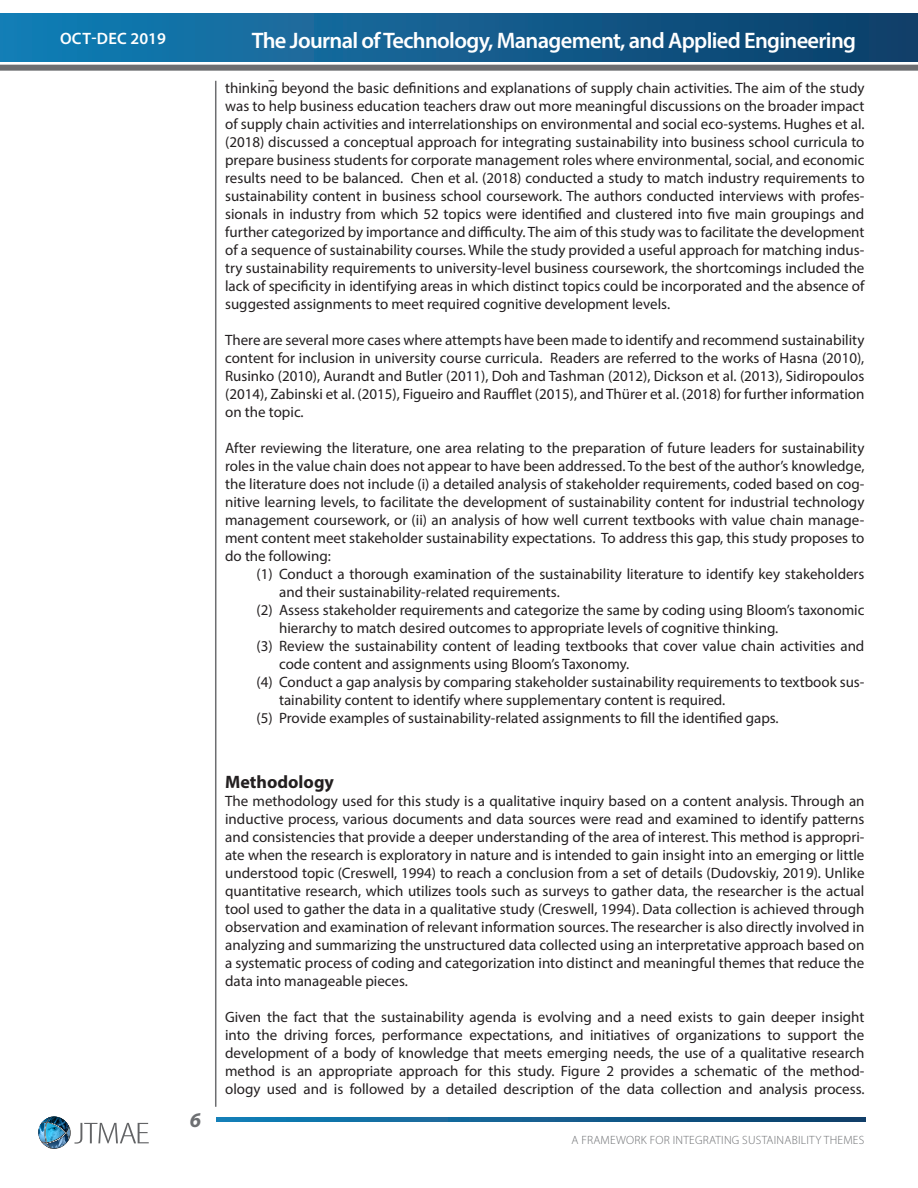
<style>
.page{position:relative;width:918px;height:1188px;background:#fff}
.page>*{position:absolute;margin:0;border:0;box-sizing:border-box;transform-origin:0 0}
.t1{font:600 22.5px "Myriad Pro";letter-spacing:-.03em;color:#fff}
.t2{font:italic 700 21px "Myriad Pro";color:#6d6f72}
.t3{font:700 18px "Myriad Pro";color:#231f20}
.t4{font:600 16.5px "Myriad Pro";letter-spacing:.02em;color:#fff}
.t5{font:15px/18px "Myriad Pro";color:#231f20;text-align:justify}
.t6{font:300 12px "Myriad Pro";letter-spacing:.02em;color:#6d6f72}
</style>
<div class="page">
<div style="left:0;top:65px;width:918px;height:6px;background:#6d6e71"></div>
<svg style="left:216px;top:1117px;width:649px;height:5px;background:#115f90"></svg>
<div style="left:0;top:14px;width:918px;height:48px;background:linear-gradient(to right,#157fb6,#0e3e69)"></div>
<hr style="left:917px;top:14px;width:1px;height:48px;background:#113f69">
<hr style="left:215px;top:81px;width:1px;height:1026px;background:#6d6e71">
<svg style="left:38px;top:1117px;width:111px;height:31px"></svg>
<p class="t4" style="left:60px;top:28px;width:107px">OCT-DEC 2019</p>
<p class="t1" style="left:252px;top:27px;width:606px">The Journal of Technology, Management, and Applied Engineering</p>
<p class="t5" style="left:225px;top:79px;width:641px">thinking beyond the basic definitions and explanations of supply chain activities. The aim of the study was to help business education teachers draw out more meaningful discussions on the broader impact of supply chain activities and interrelationships on environmental and social eco-systems. Hughes et al. (2018) discussed a conceptual approach for integrating sustainability into business school curricula to prepare business students for corporate management roles where environmental, social, and economic results need to be balanced. Chen et al. (2018) conducted a study to match industry requirements to sustainability content in business school coursework. The authors conducted interviews with profes&shy;sionals in industry from which 52 topics were identified and clustered into five main groupings and further categorized by importance and difficulty. The aim of this study was to facilitate the development of a sequence of sustainability courses. While the study provided a useful approach for matching indus&shy;try sustainability requirements to university-level business coursework, the shortcomings included the lack of specificity in identifying areas in which distinct topics could be incorporated and the absence of suggested assignments to meet required cognitive development levels.</p>
<p class="t5" style="left:225px;top:331px;width:641px">There are several more cases where attempts have been made to identify and recommend sustainability content for inclusion in university course curricula. Readers are referred to the works of Hasna (2010), Rusinko (2010), Aurandt and Butler (2011), Doh and Tashman (2012), Dickson et al. (2013), Sidiropoulos (2014), Zabinski et al. (2015), Figueiro and Raufflet (2015), and Thürer et al. (2018) for further information on the topic.</p>
<p class="t5" style="left:225px;top:439px;width:641px">After reviewing the literature, one area relating to the preparation of future leaders for sustainability roles in the value chain does not appear to have been addressed. To the best of the author’s knowledge, the literature does not include (i) a detailed analysis of stakeholder requirements, coded based on cog&shy;nitive learning levels, to facilitate the development of sustainability content for industrial technology management coursework, or (ii) an analysis of how well current textbooks with value chain manage&shy;ment content meet stakeholder sustainability expectations. To address this gap, this study proposes to do the following:</p>
<p class="t5" style="left:279px;top:565px;width:587px;text-indent:-22px">(1) Conduct a thorough examination of the sustainability literature to identify key stakeholders and their sustainability-related requirements.</p>
<p class="t5" style="left:279px;top:601px;width:587px;text-indent:-22px">(2) Assess stakeholder requirements and categorize the same by coding using Bloom’s taxonomic hierarchy to match desired outcomes to appropriate levels of cognitive thinking.</p>
<p class="t5" style="left:279px;top:637px;width:587px;text-indent:-22px">(3) Review the sustainability content of leading textbooks that cover value chain activities and code content and assignments using Bloom’s Taxonomy.</p>
<p class="t5" style="left:279px;top:673px;width:587px;text-indent:-22px">(4) Conduct a gap analysis by comparing stakeholder sustainability requirements to textbook sus&shy;tainability content to identify where supplementary content is required.</p>
<p class="t5" style="left:257px;top:709px;width:524px">(5) Provide examples of sustainability-related assignments to fill the identified gaps.</p>
<p class="t2" style="left:190px;top:1106px;width:13px">6</p>
<p class="t3" style="left:225px;top:770px;width:110px">Methodology</p>
<p class="t5" style="left:225px;top:792px;width:641px">The methodology used for this study is a qualitative inquiry based on a content analysis. Through an inductive process, various documents and data sources were read and examined to identify patterns and consistencies that provide a deeper understanding of the area of interest. This method is appropri&shy;ate when the research is exploratory in nature and is intended to gain insight into an emerging or little understood topic (Creswell, 1994) to reach a conclusion from a set of details (Dudovskiy, 2019). Unlike quantitative research, which utilizes tools such as surveys to gather data, the researcher is the actual tool used to gather the data in a qualitative study (Creswell, 1994). Data collection is achieved through observation and examination of relevant information sources. The researcher is also directly involved in analyzing and summarizing the unstructured data collected using an interpretative approach based on a systematic process of coding and categorization into distinct and meaningful themes that reduce the data into manageable pieces.</p>
<p class="t5" style="left:225px;top:1008px;width:641px">Given the fact that the sustainability agenda is evolving and a need exists to gain deeper insight into the driving forces, performance expectations, and initiatives of organizations to support the development of a body of knowledge that meets emerging needs, the use of a qualitative research method is an appropriate approach for this study. Figure 2 provides a schematic of the method&shy;ology used and is followed by a detailed description of the data collection and analysis process.</p>
<p class="t6" style="left:571px;top:1134px;width:294px">A FRAMEWORK FOR INTEGRATING SUSTAINABILITY THEMES</p>
</div>
